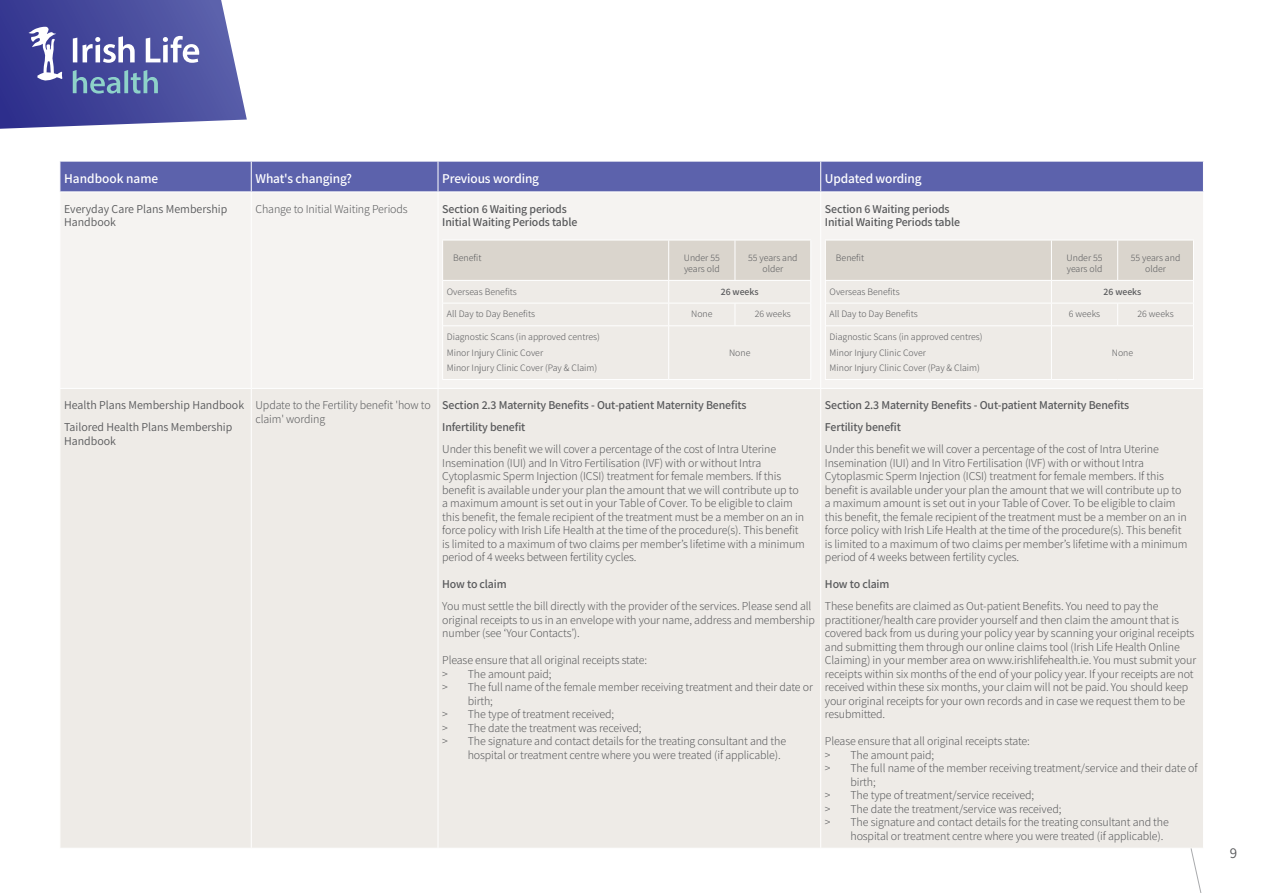
<style>
.page{position:relative;width:1263px;height:893px;background:#fff}
.page>*{position:absolute;margin:0;border:0;box-sizing:border-box;transform-origin:0 0}
.t1{font:15px "Assistant";color:#58595b}
.t2{font:600 13.5px "Assistant";letter-spacing:-.01em;color:#fff}
.t3{font:300 12px/13.5px "Assistant";letter-spacing:-.01em;color:#58595b}
.t4{font:600 12px/13.5px "Assistant";letter-spacing:-.01em;color:#58595b}
.t5{font:12px/13.5px "Assistant";color:#58595b}
.t6{font:300 9.75px/11.2px "Assistant";color:#58595b}
.t7{font:600 9.75px "Assistant";color:#58595b}
</style>
<div class="page">
<div style="left:61px;top:162px;width:1142px;height:30px;background:#5c62ac"></div>
<div style="left:61px;top:193px;width:1142px;height:195px;background:#f5f3f1"></div>
<div style="left:61px;top:389px;width:1142px;height:459px;background:#eeebe7"></div>
<hr style="left:251px;top:192px;width:1px;height:196px;background:#fff">
<hr style="left:438px;top:192px;width:1px;height:196px;background:#fff">
<hr style="left:820px;top:192px;width:1px;height:196px;background:#fff">
<hr style="left:251px;top:389px;width:1px;height:459px;background:#fff">
<hr style="left:438px;top:389px;width:1px;height:459px;background:#fff">
<hr style="left:820px;top:389px;width:1px;height:459px;background:#fff">
<hr style="left:251px;top:161px;width:1px;height:31px;background:#fff">
<hr style="left:438px;top:161px;width:1px;height:31px;background:#fff">
<hr style="left:820px;top:161px;width:1px;height:31px;background:#fff">
<svg style="left:442px;top:240px;width:369px;height:139px;background:#e8e5e0"></svg>
<hr style="left:442px;top:325px;width:227px;height:1px;background:#fff">
<hr style="left:442px;top:326px;width:1px;height:53px;background:#fff">
<hr style="left:669px;top:325px;width:66px;height:1px;background:#fff">
<hr style="left:668px;top:326px;width:1px;height:53px;background:#fff">
<hr style="left:735px;top:325px;width:76px;height:1px;background:#fff">
<hr style="left:810px;top:326px;width:1px;height:53px;background:#fff">
<hr style="left:442px;top:379px;width:227px;height:1px;background:#fff">
<hr style="left:669px;top:379px;width:66px;height:1px;background:#fff">
<hr style="left:735px;top:379px;width:76px;height:1px;background:#fff">
<svg style="left:825px;top:240px;width:369px;height:139px;background:#e8e5e0"></svg>
<hr style="left:825px;top:325px;width:226px;height:1px;background:#fff">
<hr style="left:825px;top:326px;width:1px;height:53px;background:#fff">
<hr style="left:1051px;top:325px;width:67px;height:1px;background:#fff">
<hr style="left:1051px;top:326px;width:1px;height:53px;background:#fff">
<hr style="left:1118px;top:325px;width:76px;height:1px;background:#fff">
<hr style="left:1193px;top:326px;width:1px;height:53px;background:#fff">
<hr style="left:825px;top:379px;width:226px;height:1px;background:#fff">
<hr style="left:1051px;top:379px;width:67px;height:1px;background:#fff">
<hr style="left:1118px;top:379px;width:76px;height:1px;background:#fff">
<svg style="left:0;top:0;width:247px;height:129px;background:#6166aa"></svg>
<svg style="left:1190px;top:847px;width:13px;height:46px"></svg>
<p class="t2" style="left:64px;top:170px;width:96px">Handbook name</p>
<p class="t2" style="left:255px;top:170px;width:98px">What's changing?</p>
<p class="t2" style="left:442px;top:170px;width:98px">Previous wording</p>
<p class="t2" style="left:825px;top:170px;width:98px">Updated wording</p>
<p class="t5" style="left:64px;top:201px;width:165px">Everyday Care Plans Membership<br>Handbook</p>
<p class="t3" style="left:255px;top:201px;width:154px">Change to Initial Waiting Periods</p>
<p class="t4" style="left:442px;top:201px;width:137px">Section 6 Waiting periods<br>Initial Waiting Periods table</p>
<p class="t6" style="left:453px;top:251px;width:30px">Benefit</p>
<p class="t6" style="left:684px;top:251px;width:37px">Under 55 years old</p>
<p class="t6" style="left:748px;top:251px;width:51px;text-align:center">55 years and older</p>
<p class="t6" style="left:447px;top:285px;width:72px">Overseas Benefits</p>
<p class="t7" style="left:721px;top:285px;width:39px">26 weeks</p>
<p class="t6" style="left:447px;top:308px;width:90px">All Day to Day Benefits</p>
<p class="t6" style="left:691px;top:308px;width:23px">None</p>
<p class="t6" style="left:755px;top:308px;width:38px">26 weeks</p>
<p class="t6" style="left:447px;top:328px;width:155px;line-height:15.5px">Diagnostic Scans (in approved centres)<br>Minor Injury Clinic Cover<br>Minor Injury Clinic Cover (Pay &amp; Claim)</p>
<p class="t4" style="left:825px;top:201px;width:137px">Section 6 Waiting periods<br>Initial Waiting Periods table</p>
<p class="t6" style="left:836px;top:251px;width:30px">Benefit</p>
<p class="t6" style="left:1066px;top:251px;width:37px">Under 55 years old</p>
<p class="t6" style="left:1131px;top:251px;width:51px;text-align:center">55 years and older</p>
<p class="t6" style="left:830px;top:285px;width:72px">Overseas Benefits</p>
<p class="t7" style="left:1103px;top:285px;width:39px">26 weeks</p>
<p class="t6" style="left:830px;top:308px;width:90px">All Day to Day Benefits</p>
<p class="t6" style="left:1069px;top:308px;width:33px">6 weeks</p>
<p class="t6" style="left:1137px;top:308px;width:38px">26 weeks</p>
<p class="t6" style="left:830px;top:328px;width:155px;line-height:15.5px">Diagnostic Scans (in approved centres)<br>Minor Injury Clinic Cover<br>Minor Injury Clinic Cover (Pay &amp; Claim)</p>
<p class="t6" style="left:729px;top:346px;width:23px">None</p>
<p class="t6" style="left:1112px;top:346px;width:23px">None</p>
<p class="t5" style="left:64px;top:393px;width:181px;line-height:22px">Health Plans Membership Handbook<br>Tailored Health Plans Membership</p>
<p class="t5" style="left:64px;top:433px;width:53px">Handbook</p>
<p class="t3" style="left:255px;top:398px;width:177px">Update to the Fertility benefit 'how to claim' wording</p>
<p class="t4" style="left:442px;top:393px;width:306px;line-height:22px">Section 2.3 Maternity Benefits - Out-patient Maternity Benefits<br>Infertility benefit</p>
<p class="t3" style="left:442px;top:442px;width:364px">Under this benefit we will cover a percentage of the cost of Intra Uterine Insemination (IUI) and In Vitro Fertilisation (IVF) with or without Intra Cytoplasmic Sperm Injection (ICSI) treatment for female members. If this benefit is available under your plan the amount that we will contribute up to a maximum amount is set out in your Table of Cover. To be eligible to claim this benefit, the female recipient of the treatment must be a member on an in force policy with Irish Life Health at the time of the procedure(s). This benefit is limited to a maximum of two claims per member’s lifetime with a minimum period of 4 weeks between fertility cycles.</p>
<p class="t4" style="left:442px;top:577px;width:66px">How to claim</p>
<p class="t3" style="left:442px;top:599px;width:374px">You must settle the bill directly with the provider of the services. Please send all original receipts to us in an envelope with your name, address and membership number (see ‘Your Contacts’).</p>
<p class="t3" style="left:442px;top:653px;width:206px">Please ensure that all original receipts state:</p>
<p class="t3" style="left:442px;top:666px;width:111px">&gt; The amount paid;</p>
<p class="t3" style="left:442px;top:680px;width:372px">&gt; The full name of the female member receiving treatment and their date or</p>
<p class="t3" style="left:468px;top:693px;width:27px">birth;</p>
<p class="t3" style="left:442px;top:707px;width:173px">&gt; The type of treatment received;</p>
<p class="t3" style="left:442px;top:720px;width:201px">&gt; The date the treatment was received;</p>
<p class="t3" style="left:442px;top:734px;width:345px">&gt; The signature and contact details for the treating consultant and the</p>
<p class="t3" style="left:468px;top:747px;width:314px">hospital or treatment centre where you were treated (if applicable).</p>
<p class="t4" style="left:825px;top:393px;width:306px;line-height:22px">Section 2.3 Maternity Benefits - Out-patient Maternity Benefits<br>Fertility benefit</p>
<p class="t3" style="left:825px;top:442px;width:364px">Under this benefit we will cover a percentage of the cost of Intra Uterine Insemination (IUI) and In Vitro Fertilisation (IVF) with or without Intra Cytoplasmic Sperm Injection (ICSI) treatment for female members. If this benefit is available under your plan the amount that we will contribute up to a maximum amount is set out in your Table of Cover. To be eligible to claim this benefit, the female recipient of the treatment must be a member on an in force policy with Irish Life Health at the time of the procedure(s). This benefit is limited to a maximum of two claims per member’s lifetime with a minimum period of 4 weeks between fertility cycles.</p>
<p class="t4" style="left:825px;top:577px;width:66px">How to claim</p>
<p class="t3" style="left:825px;top:599px;width:373px">These benefits are claimed as Out-patient Benefits. You need to pay the practitioner/health care provider yourself and then claim the amount that is covered back from us during your policy year by scanning your original receipts and submitting them through our online claims tool (Irish Life Health Online Claiming) in your member area on www.irishlifehealth.ie. You must submit your receipts within six months of the end of your policy year. If your receipts are not received within these six months, your claim will not be paid. You should keep your original receipts for your own records and in case we request them to be resubmitted.</p>
<p class="t3" style="left:825px;top:734px;width:206px">Please ensure that all original receipts state:</p>
<p class="t3" style="left:825px;top:747px;width:111px">&gt; The amount paid;</p>
<p class="t3" style="left:825px;top:761px;width:374px">&gt; The full name of the member receiving treatment/service and their date of</p>
<p class="t3" style="left:850px;top:774px;width:27px">birth;</p>
<p class="t3" style="left:825px;top:788px;width:211px">&gt; The type of treatment/service received;</p>
<p class="t3" style="left:825px;top:801px;width:238px">&gt; The date the treatment/service was received;</p>
<p class="t3" style="left:825px;top:815px;width:345px">&gt; The signature and contact details for the treating consultant and the</p>
<p class="t3" style="left:850px;top:828px;width:314px">hospital or treatment centre where you were treated (if applicable).</p>
<p class="t1" style="left:1230px;top:843px;width:9px">9</p>
</div>
